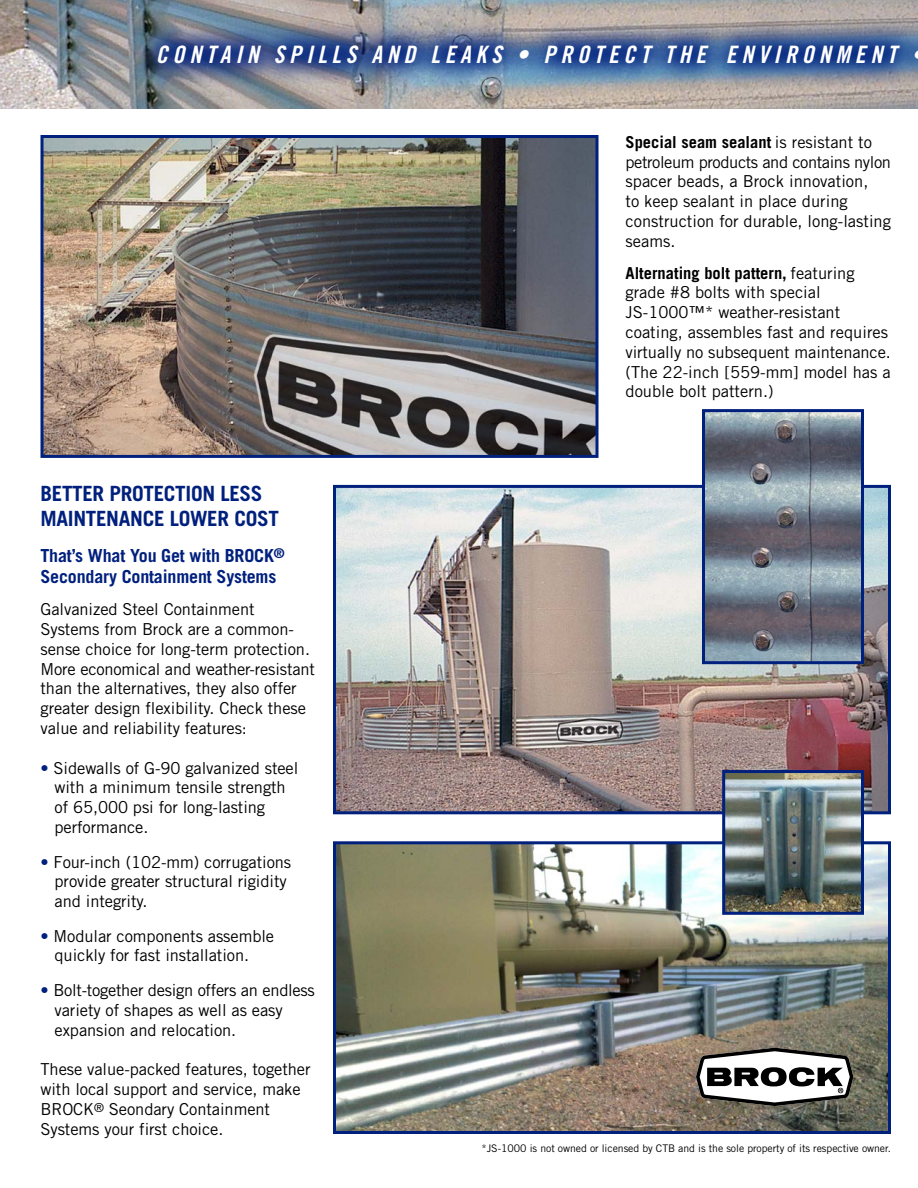
<style>
.page{position:relative;width:918px;height:1188px;background:#fff}
.page>*{position:absolute;margin:0;border:0;box-sizing:border-box;transform-origin:0 0}
.t1{font:24px "Trade Gothic LT Bold Cond Twenty Obl";letter-spacing:.2em;color:#fff}
.t2{font:700 21px/25.2px "Trade Gothic LT";letter-spacing:-.015em;color:#00207d}
.t3{font:700 18px/21.6px "Trade Gothic LT";letter-spacing:-.01em;color:#00207d}
.t4{font:16.5px/19.8px "Trade Gothic LT";letter-spacing:-.005em;color:#000}
.t5{font:10.5px "Trade Gothic LT";letter-spacing:-.005em;color:#000}
.s1{color:#00207d}
.s2{font-weight:700}
</style>
<div class="page">
<img style="left:337px;top:489px;width:550px;height:321px">
<div style="left:333px;top:485px;width:558px;height:329px;border:3px solid #00207d"></div>
<img style="left:0;top:0;width:918px;height:108px">
<img style="left:337px;top:845px;width:550px;height:285px">
<div style="left:333px;top:841px;width:558px;height:293px;border:3px solid #00207d"></div>
<img style="left:134px;top:19px;width:784px;height:71px">
<img style="left:44px;top:139px;width:550px;height:315px">
<div style="left:40px;top:135px;width:558px;height:323px;border:3px solid #00207d"></div>
<img style="left:706px;top:413px;width:154px;height:247px">
<div style="left:702px;top:409px;width:162px;height:255px;border:3px solid #00207d"></div>
<img style="left:726px;top:774px;width:134px;height:137px">
<div style="left:722px;top:770px;width:142px;height:145px;border:3px solid #00207d"></div>
<svg style="left:696px;top:1048px;width:157px;height:58px"></svg>
<h1 class="t1" style="left:156px;top:40px;width:742px">CONTAIN SPILLS AND LEAKS • PROTECT THE ENVIRONMENT</h1>
<p class="t2" style="left:40px;top:481px;width:240px">BETTER PROTECTION LESS<br>MAINTENANCE LOWER COST</p>
<p class="t3" style="left:40px;top:544px;width:246px">That’s What You Get with BROCK<sup>®<br></sup>Secondary Containment Systems</p>
<p class="t4" style="left:40px;top:599px;width:276px">Galvanized Steel Containment Systems from Brock are a common&shy;sense choice for long-term protection.<br>More economical and weather-resistant than the alternatives, they also offer greater design flexibility. Check these value and reliability features:</p>
<p class="t4" style="left:55px;top:758px;width:245px;text-indent:-14px"><span class="s1">•</span> Sidewalls of G-90 galvanized steel with a minimum tensile strength of 65,000 psi for long-lasting performance.</p>
<p class="t4" style="left:55px;top:852px;width:238px;text-indent:-14px"><span class="s1">•</span> Four-inch (102-mm) corrugations provide greater structural rigidity and integrity.</p>
<p class="t4" style="left:55px;top:926px;width:221px;text-indent:-14px"><span class="s1">•</span> Modular components assemble quickly for fast installation.</p>
<p class="t4" style="left:55px;top:980px;width:262px;text-indent:-14px"><span class="s1">•</span> Bolt-together design offers an endless variety of shapes as well as easy expansion and relocation.</p>
<p class="t4" style="left:40px;top:1059px;width:272px">These value-packed features, together with local support and service, make BROCK<sup>®</sup> Seondary Containment Systems your first choice.</p>
<p class="t4" style="left:626px;top:132px;width:267px"><span class="s2">Special seam sealant</span> is resistant to petroleum products and contains nylon spacer beads, a Brock innovation,<br>to keep sealant in place during construction for durable, long-lasting seams.</p>
<p class="t4" style="left:626px;top:263px;width:267px"><span class="s2">Alternating bolt pattern,</span> featuring grade #8 bolts with special<br>JS-1000™* weather-resistant coating, assembles fast and requires virtually no subsequent maintenance. (The 22-inch [559-mm] model has a double bolt pattern.)</p>
<p class="t5" style="left:482px;top:1142px;width:411px">*JS-1000 is not owned or licensed by CTB and is the sole property of its respective owner.</p>
</div>
